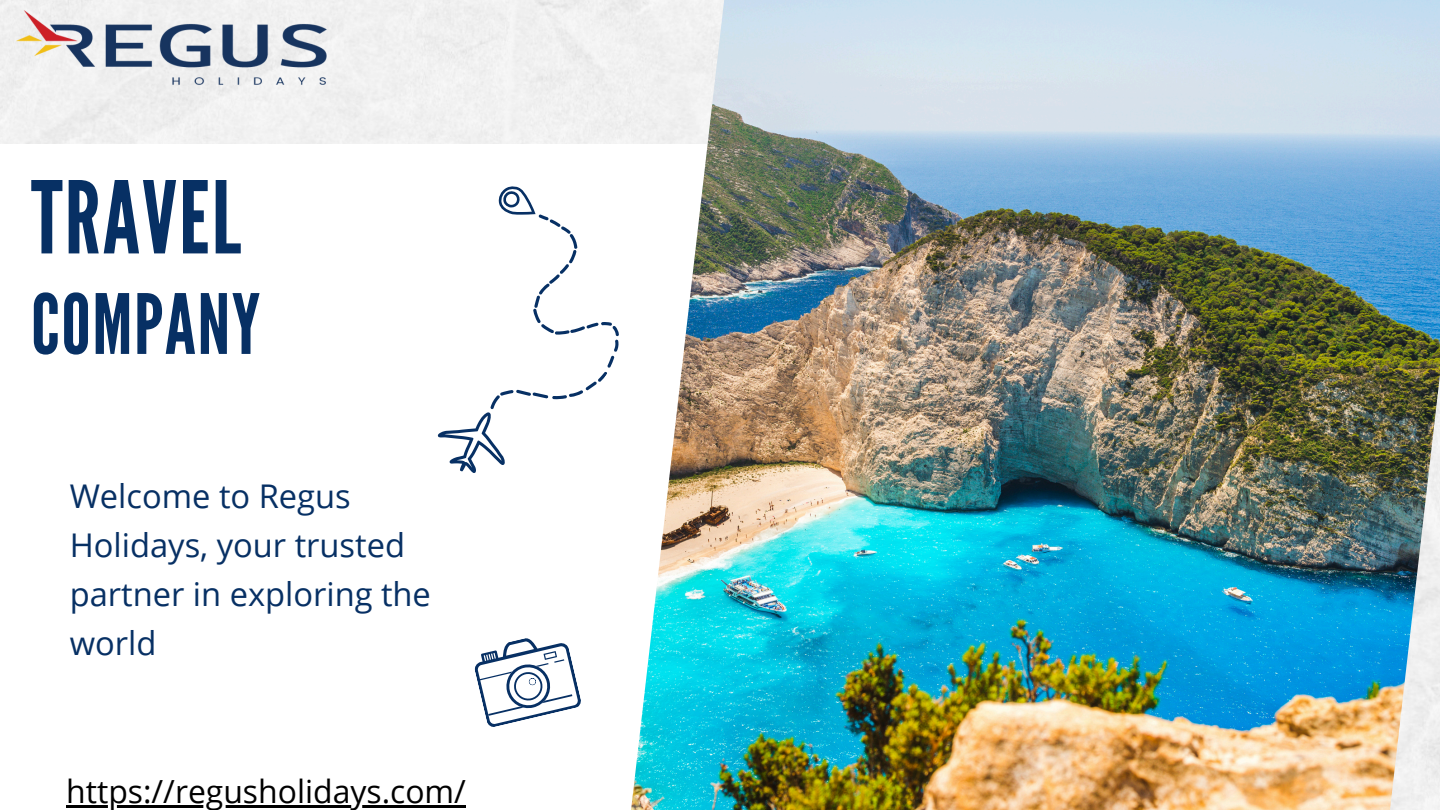
<style>
.page{position:relative;width:1440px;height:810px;background:#fff}
.page>*{position:absolute;margin:0;border:0;box-sizing:border-box;transform-origin:0 0}
.t1{font:99.9px "League Gothic";letter-spacing:.02em;color:#073064}
.t2{font:82.8px "League Gothic";letter-spacing:.02em;color:#073064}
.t3{font:32.7px/49px "Open Sans";color:#073064}
.t4{font:31.9px "Open Sans";color:#000}
</style>
<div class="page">
<img style="left:631px;top:0;width:809px;height:810px">
<svg style="left:437px;top:186px;width:182px;height:287px"></svg>
<svg style="left:474px;top:638px;width:107px;height:89px"></svg>
<img style="left:16px;top:10px;width:311px;height:81px">
<hr style="left:66px;top:805px;width:400px;height:3px;background:#000">
<p class="t1" style="left:31px;top:160px;width:212px">TRAVEL</p>
<p class="t2" style="left:31px;top:277px;width:231px">COMPANY</p>
<p class="t3" style="left:70px;top:471px;width:363px">Welcome to Regus<br>Holidays, your trusted partner in exploring the world</p>
<h2 class="t4" style="left:66px;top:769px;width:401px">https://regusholidays.com/</h2>
</div>
